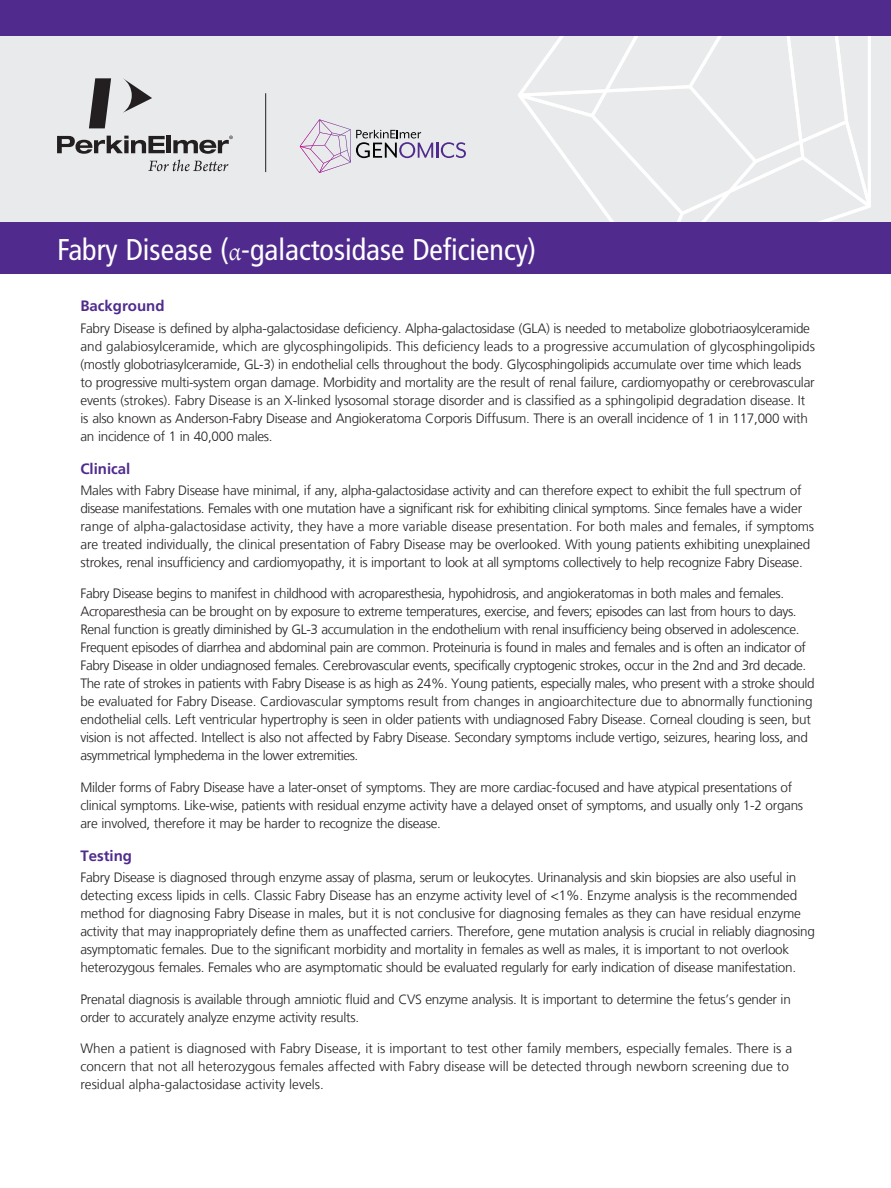
<style>
.page{position:relative;width:891px;height:1188px;background:#fff}
.page>*{position:absolute;margin:0;border:0;box-sizing:border-box;transform-origin:0 0}
.Product_name{font:condensed 30px "Frutiger LT Com";color:#fff}
.Signoff_Address{font:700 15px "Frutiger LT Com";color:#502b8d}
.Signoff_Address-2{font:300 13.5px/18px "Frutiger LT Com";letter-spacing:-.02em;color:#231f20}
.Signoff_Address-3{font:300 13.5px/18px "Frutiger LT Com";color:#231f20}
.s1{font-family:"Arno Pro Light Display";font-stretch:normal}
</style>
<div class="page">
<div style="left:0;top:0;width:891px;height:222px;background:#e6e7e9"></div>
<svg style="left:518px;top:36px;width:353px;height:186px"></svg>
<div style="left:0;top:0;width:891px;height:36px;background:#502b8d"></div>
<svg style="left:300px;top:119px;width:166px;height:54px"></svg>
<svg style="left:57px;top:136px;width:108px;height:18px"></svg>
<hr style="left:167px;top:136px;width:4px;height:17px;background:#231f20">
<svg style="left:123px;top:78px;width:29px;height:35px"></svg>
<svg style="left:89px;top:78px;width:22px;height:50px"></svg>
<svg style="left:173px;top:136px;width:60px;height:18px"></svg>
<svg style="left:148px;top:160px;width:80px;height:11px"></svg>
<hr style="left:265px;top:93px;width:1px;height:79px;background:#231f20">
<div style="left:0;top:222px;width:891px;height:52px;background:#502b8d"></div>
<p class="Product_name" style="left:57px;top:232px;width:481px">Fabry Disease (<span class="s1">α</span>-galactosidase Deficiency)</p>
<p class="Signoff_Address" style="left:80px;top:297px;width:86px">Background</p>
<p class="Signoff_Address-2" style="left:80px;top:319px;width:736px">Fabry Disease is defined by alpha-galactosidase deficiency. Alpha-galactosidase (GLA) is needed to metabolize globotriaosylceramide and galabiosylceramide, which are glycosphingolipids. This deficiency leads to a progressive accumulation of glycosphingolipids (mostly globotriasylceramide, GL-3) in endothelial cells throughout the body. Glycosphingolipids accumulate over time which leads to progressive multi-system organ damage. Morbidity and mortality are the result of renal failure, cardiomyopathy or cerebrovascular events (strokes). Fabry Disease is an X-linked lysosomal storage disorder and is classified as a sphingolipid degradation disease. It is also known as Anderson-Fabry Disease and Angiokeratoma Corporis Diffusum. There is an overall incidence of 1 in 117,000 with an incidence of 1 in 40,000 males.</p>
<p class="Signoff_Address" style="left:80px;top:460px;width:52px">Clinical</p>
<p class="Signoff_Address-2" style="left:80px;top:481px;width:735px">Males with Fabry Disease have minimal, if any, alpha-galactosidase activity and can therefore expect to exhibit the full spectrum of disease manifestations. Females with one mutation have a significant risk for exhibiting clinical symptoms. Since females have a wider range of alpha-galactosidase activity, they have a more variable disease presentation. For both males and females, if symptoms are treated individually, the clinical presentation of Fabry Disease may be overlooked. With young patients exhibiting unexplained strokes, renal insufficiency and cardiomyopathy, it is important to look at all symptoms collectively to help recognize Fabry Disease.</p>
<p class="Signoff_Address-2" style="left:80px;top:585px;width:736px">Fabry Disease begins to manifest in childhood with acroparesthesia, hypohidrosis, and angiokeratomas in both males and females.<br>Acroparesthesia can be brought on by exposure to extreme temperatures, exercise, and fevers; episodes can last from hours to days.<br>Renal function is greatly diminished by GL-3 accumulation in the endothelium with renal insufficiency being observed in adolescence.<br>Frequent episodes of diarrhea and abdominal pain are common. Proteinuria is found in males and females and is often an indicator of Fabry Disease in older undiagnosed females. Cerebrovascular events, specifically cryptogenic strokes, occur in the 2nd and 3rd decade.<br>The rate of strokes in patients with Fabry Disease is as high as 24%. Young patients, especially males, who present with a stroke should be evaluated for Fabry Disease. Cardiovascular symptoms result from changes in angioarchitecture due to abnormally functioning endothelial cells. Left ventricular hypertrophy is seen in older patients with undiagnosed Fabry Disease. Corneal clouding is seen, but vision is not affected. Intellect is also not affected by Fabry Disease. Secondary symptoms include vertigo, seizures, hearing loss, and asymmetrical lymphedema in the lower extremities.</p>
<p class="Signoff_Address-2" style="left:80px;top:778px;width:724px">Milder forms of Fabry Disease have a later-onset of symptoms. They are more cardiac-focused and have atypical presentations of clinical symptoms. Like-wise, patients with residual enzyme activity have a delayed onset of symptoms, and usually only 1-2 organs are involved, therefore it may be harder to recognize the disease.</p>
<p class="Signoff_Address" style="left:80px;top:847px;width:53px">Testing</p>
<p class="Signoff_Address-2" style="left:80px;top:869px;width:736px">Fabry Disease is diagnosed through enzyme assay of plasma, serum or leukocytes. Urinanalysis and skin biopsies are also useful in detecting excess lipids in cells. Classic Fabry Disease has an enzyme activity level of &lt;1%. Enzyme analysis is the recommended method for diagnosing Fabry Disease in males, but it is not conclusive for diagnosing females as they can have residual enzyme activity that may inappropriately define them as unaffected carriers. Therefore, gene mutation analysis is crucial in reliably diagnosing asymptomatic females. Due to the significant morbidity and mortality in females as well as males, it is important to not overlook heterozygous females. Females who are asymptomatic should be evaluated regularly for early indication of disease manifestation.</p>
<p class="Signoff_Address-2" style="left:80px;top:990px;width:712px">Prenatal diagnosis is available through amniotic fluid and CVS enzyme analysis. It is important to determine the fetus’s gender in order to accurately analyze enzyme activity results.</p>
<p class="Signoff_Address-3" style="left:80px;top:1040px;width:713px">When a patient is diagnosed with Fabry Disease, it is important to test other family members, especially females. There is a concern that not all heterozygous females affected with Fabry disease will be detected through newborn screening due to residual alpha-galactosidase activity levels.</p>
</div>
